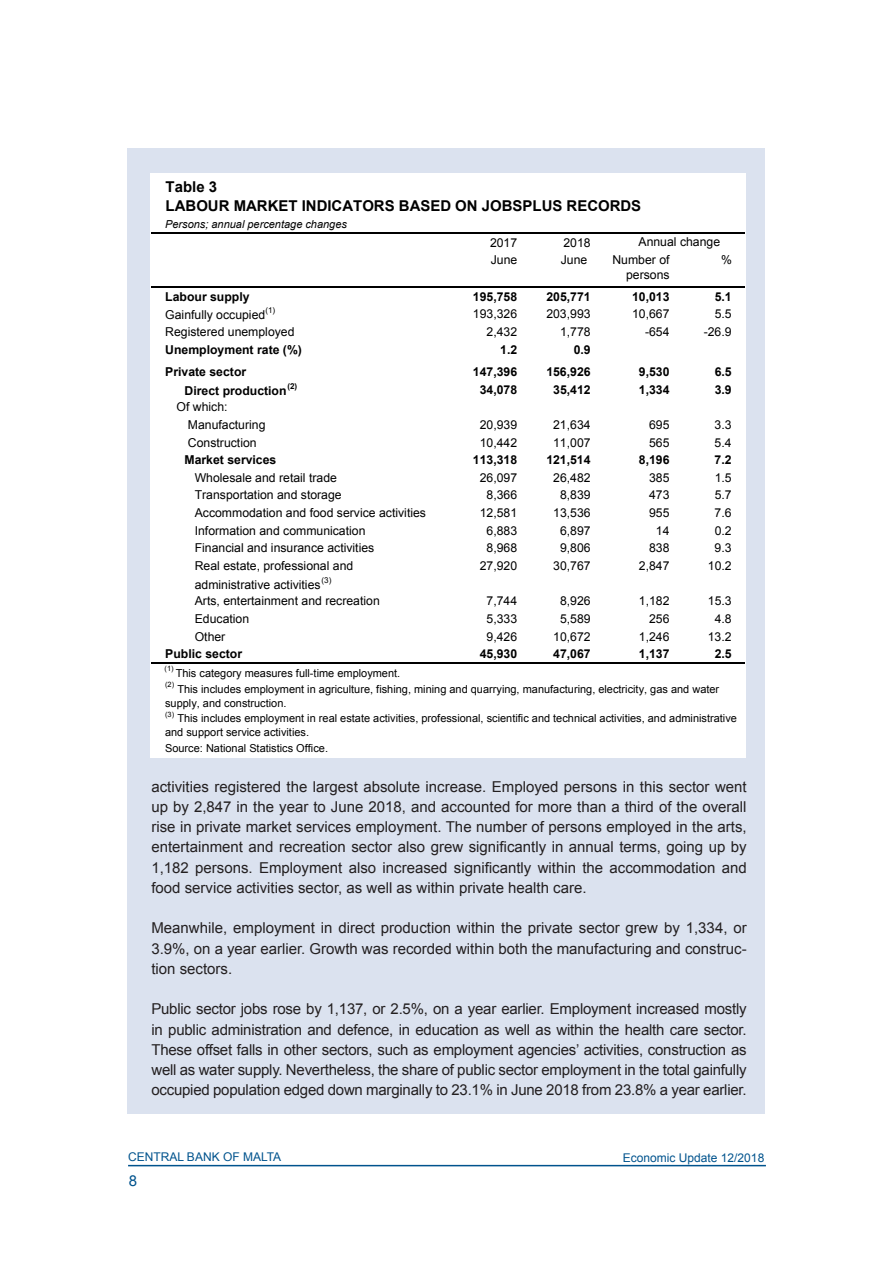
<style>
.page{position:relative;width:893px;height:1263px;background:#fff}
.page>*{position:absolute;margin:0;border:0;box-sizing:border-box;transform-origin:0 0}
.QR_Normal_Text{font:15px/20.2px "Arial";color:#231f20;text-align:justify}
.t1{font:700 15px "Arial";color:#000}
.t2{font:15px "Arial";color:#00538d}
.t3{font:12.3px/15.3px "Arial";color:#000;text-align:right}
.t4{font:700 12.3px "Arial";color:#000}
.t5{font:12px "Arial";color:#00538d}
.t6{font:10.95px/13.8px "Arial";color:#000}
.t7{font:italic 10.95px "Arial";color:#000}
.t8{font:8.1px "Arial";color:#000}
.t9{font:700 8.1px "Arial";color:#000}
.t10{font:7.35px "Arial";color:#000}
</style>
<div class="page">
<hr style="left:128px;top:1165px;width:638px;height:1px;background:#00538d">
<div style="left:128px;top:149px;width:637px;height:965px;background:#dbe2ef"></div>
<div style="left:150px;top:173px;width:595px;height:585px;background:#fff"></div>
<hr style="left:151px;top:233px;width:594px;height:1px;background:#000">
<hr style="left:151px;top:287px;width:594px;height:1px;background:#000">
<hr style="left:151px;top:662px;width:594px;height:1px;background:#000">
<p class="t1" style="left:166px;top:176px;width:53px">Table 3</p>
<p class="t7" style="left:165px;top:217px;width:183px">Persons; annual percentage changes</p>
<p class="t1" style="left:166px;top:196px;width:477px">LABOUR MARKET INDICATORS BASED ON JOBSPLUS RECORDS</p>
<p class="t3" style="left:638px;top:234px;width:83px">Annual change</p>
<p class="t3" style="left:490px;top:235px;width:29px">2017</p>
<p class="t3" style="left:563px;top:235px;width:29px">2018</p>
<p class="t3" style="left:491px;top:252px;width:28px">June</p>
<p class="t3" style="left:561px;top:252px;width:28px">June</p>
<p class="t3" style="left:612px;top:252px;width:59px">Number of persons</p>
<p class="t3" style="left:721px;top:252px;width:12px">%</p>
<p class="t4" style="left:165px;top:288px;width:86px">Labour supply</p>
<p class="t4" style="left:473px;top:288px;width:46px">195,758</p>
<p class="t4" style="left:546px;top:288px;width:46px">205,771</p>
<p class="t4" style="left:632px;top:288px;width:39px">10,013</p>
<p class="t4" style="left:715px;top:288px;width:19px">5.1</p>
<p class="t3" style="left:165px;top:308px;width:102px">Gainfully occupied</p>
<p class="t8" style="left:265px;top:305px;width:11px">(1)</p>
<p class="t3" style="left:473px;top:306px;width:46px">193,326</p>
<p class="t3" style="left:546px;top:306px;width:46px">203,993</p>
<p class="t3" style="left:632px;top:306px;width:39px">10,667</p>
<p class="t3" style="left:715px;top:306px;width:19px">5.5</p>
<p class="t3" style="left:165px;top:324px;width:131px">Registered unemployed</p>
<p class="t3" style="left:487px;top:324px;width:32px">2,432</p>
<p class="t3" style="left:560px;top:324px;width:32px">1,778</p>
<p class="t3" style="left:645px;top:324px;width:26px">-654</p>
<p class="t3" style="left:704px;top:324px;width:29px">-26.9</p>
<p class="t4" style="left:165px;top:341px;width:138px">Unemployment rate (%)</p>
<p class="t4" style="left:500px;top:341px;width:19px">1.2</p>
<p class="t4" style="left:574px;top:341px;width:19px">0.9</p>
<p class="t4" style="left:165px;top:364px;width:82px">Private sector</p>
<p class="t4" style="left:473px;top:364px;width:46px">147,396</p>
<p class="t4" style="left:546px;top:364px;width:46px">156,926</p>
<p class="t4" style="left:639px;top:364px;width:32px">9,530</p>
<p class="t4" style="left:715px;top:364px;width:19px">6.5</p>
<p class="t4" style="left:185px;top:382px;width:104px">Direct production</p>
<p class="t9" style="left:287px;top:381px;width:11px">(2)</p>
<p class="t4" style="left:480px;top:381px;width:39px">34,078</p>
<p class="t4" style="left:553px;top:381px;width:39px">35,412</p>
<p class="t4" style="left:639px;top:381px;width:32px">1,334</p>
<p class="t4" style="left:715px;top:381px;width:19px">3.9</p>
<p class="t3" style="left:188px;top:398px;width:79px;line-height:17.7px;text-align:left;text-indent:-11px">Of which:<br>Manufacturing</p>
<p class="t3" style="left:480px;top:417px;width:39px">20,939</p>
<p class="t3" style="left:553px;top:417px;width:39px">21,634</p>
<p class="t3" style="left:649px;top:417px;width:22px">695</p>
<p class="t3" style="left:715px;top:417px;width:19px">3.3</p>
<p class="t3" style="left:188px;top:435px;width:70px">Construction</p>
<p class="t3" style="left:480px;top:435px;width:39px">10,442</p>
<p class="t3" style="left:553px;top:435px;width:39px">11,007</p>
<p class="t3" style="left:649px;top:435px;width:22px">565</p>
<p class="t3" style="left:715px;top:435px;width:19px">5.4</p>
<p class="t4" style="left:185px;top:452px;width:93px">Market services</p>
<p class="t4" style="left:473px;top:452px;width:46px">113,318</p>
<p class="t4" style="left:546px;top:452px;width:46px">121,514</p>
<p class="t4" style="left:639px;top:452px;width:32px">8,196</p>
<p class="t4" style="left:715px;top:452px;width:19px">7.2</p>
<p class="t3" style="left:195px;top:470px;width:144px">Wholesale and retail trade</p>
<p class="t3" style="left:480px;top:470px;width:39px">26,097</p>
<p class="t3" style="left:553px;top:470px;width:39px">26,482</p>
<p class="t3" style="left:649px;top:470px;width:22px">385</p>
<p class="t3" style="left:715px;top:470px;width:19px">1.5</p>
<p class="t3" style="left:195px;top:488px;width:148px">Transportation and storage</p>
<p class="t3" style="left:487px;top:488px;width:32px">8,366</p>
<p class="t3" style="left:560px;top:488px;width:32px">8,839</p>
<p class="t3" style="left:649px;top:488px;width:22px">473</p>
<p class="t3" style="left:715px;top:488px;width:19px">5.7</p>
<p class="t3" style="left:195px;top:505px;width:233px">Accommodation and food service activities</p>
<p class="t3" style="left:480px;top:505px;width:39px">12,581</p>
<p class="t3" style="left:553px;top:505px;width:39px">13,536</p>
<p class="t3" style="left:649px;top:505px;width:22px">955</p>
<p class="t3" style="left:715px;top:505px;width:19px">7.6</p>
<p class="t3" style="left:195px;top:523px;width:172px">Information and communication</p>
<p class="t3" style="left:487px;top:523px;width:32px">6,883</p>
<p class="t3" style="left:560px;top:523px;width:32px">6,897</p>
<p class="t3" style="left:656px;top:523px;width:15px">14</p>
<p class="t3" style="left:715px;top:523px;width:19px">0.2</p>
<p class="t3" style="left:195px;top:540px;width:181px">Financial and insurance activities</p>
<p class="t3" style="left:487px;top:540px;width:32px">8,968</p>
<p class="t3" style="left:560px;top:540px;width:32px">9,806</p>
<p class="t3" style="left:649px;top:540px;width:22px">838</p>
<p class="t3" style="left:715px;top:540px;width:19px">9.3</p>
<p class="t3" style="left:195px;top:558px;width:160px">Real estate, professional and</p>
<p class="t3" style="left:480px;top:558px;width:39px">27,920</p>
<p class="t3" style="left:553px;top:558px;width:39px">30,767</p>
<p class="t3" style="left:639px;top:558px;width:32px">2,847</p>
<p class="t3" style="left:708px;top:558px;width:25px">10.2</p>
<p class="t3" style="left:195px;top:577px;width:127px">administrative activities</p>
<p class="t8" style="left:322px;top:575px;width:11px">(3)</p>
<p class="t3" style="left:195px;top:593px;width:187px">Arts, entertainment and recreation</p>
<p class="t3" style="left:487px;top:593px;width:32px">7,744</p>
<p class="t3" style="left:560px;top:593px;width:32px">8,926</p>
<p class="t3" style="left:639px;top:593px;width:32px">1,182</p>
<p class="t3" style="left:708px;top:593px;width:25px">15.3</p>
<p class="t3" style="left:195px;top:611px;width:56px">Education</p>
<p class="t3" style="left:487px;top:611px;width:32px">5,333</p>
<p class="t3" style="left:560px;top:611px;width:32px">5,589</p>
<p class="t3" style="left:649px;top:611px;width:22px">256</p>
<p class="t3" style="left:715px;top:611px;width:19px">4.8</p>
<p class="t3" style="left:195px;top:629px;width:32px">Other</p>
<p class="t3" style="left:487px;top:629px;width:32px">9,426</p>
<p class="t3" style="left:553px;top:629px;width:39px">10,672</p>
<p class="t3" style="left:639px;top:629px;width:32px">1,246</p>
<p class="t3" style="left:708px;top:629px;width:25px">13.2</p>
<p class="t4" style="left:165px;top:646px;width:78px">Public sector</p>
<p class="t4" style="left:480px;top:646px;width:39px">45,930</p>
<p class="t4" style="left:553px;top:646px;width:39px">47,067</p>
<p class="t4" style="left:639px;top:646px;width:32px">1,137</p>
<p class="t4" style="left:715px;top:646px;width:19px">2.5</p>
<p class="t10" style="left:165px;top:664px;width:11px">(1)</p>
<p class="t6" style="left:176px;top:666px;width:226px">This category measures full-time employment.</p>
<p class="t10" style="left:165px;top:680px;width:11px">(2)</p>
<p class="t6" style="left:165px;top:682px;width:556px;text-indent:12px">This includes employment in agriculture, fishing, mining and quarrying, manufacturing, electricity, gas and water supply, and construction.</p>
<p class="t10" style="left:165px;top:709px;width:11px">(3)</p>
<p class="t6" style="left:165px;top:712px;width:573px;text-indent:12px">This includes employment in real estate activities, professional, scientific and technical activities, and administrative and support service activities.</p>
<p class="t6" style="left:165px;top:741px;width:164px">Source: National Statistics Office.</p>
<p class="QR_Normal_Text" style="left:151px;top:776px;width:597px">activities registered the largest absolute increase. Employed persons in this sector went up by 2,847 in the year to June 2018, and accounted for more than a third of the overall rise in private market services employment. The number of persons employed in the arts, entertainment and recreation sector also grew significantly in annual terms, going up by 1,182 persons. Employment also increased significantly within the accommodation and food service activities sector, as well as within private health care.</p>
<p class="QR_Normal_Text" style="left:151px;top:918px;width:597px">Meanwhile, employment in direct production within the private sector grew by 1,334, or 3.9%, on a year earlier. Growth was recorded within both the manufacturing and construc&shy;tion sectors.</p>
<p class="QR_Normal_Text" style="left:151px;top:999px;width:597px">Public sector jobs rose by 1,137, or 2.5%, on a year earlier. Employment increased mostly in public administration and defence, in education as well as within the health care sector.<br>These offset falls in other sectors, such as employment agencies’ activities, construction as well as water supply. Nevertheless, the share of public sector employment in the total gainfully occupied population edged down marginally to 23.1% in June 2018 from 23.8% a year earlier.</p>
<p class="t5" style="left:128px;top:1149px;width:155px">CENTRAL BANK OF MALTA</p>
<p class="t5" style="left:623px;top:1150px;width:143px">Economic Update 12/2018</p>
<p class="t2" style="left:129px;top:1171px;width:10px">8</p>
</div>
